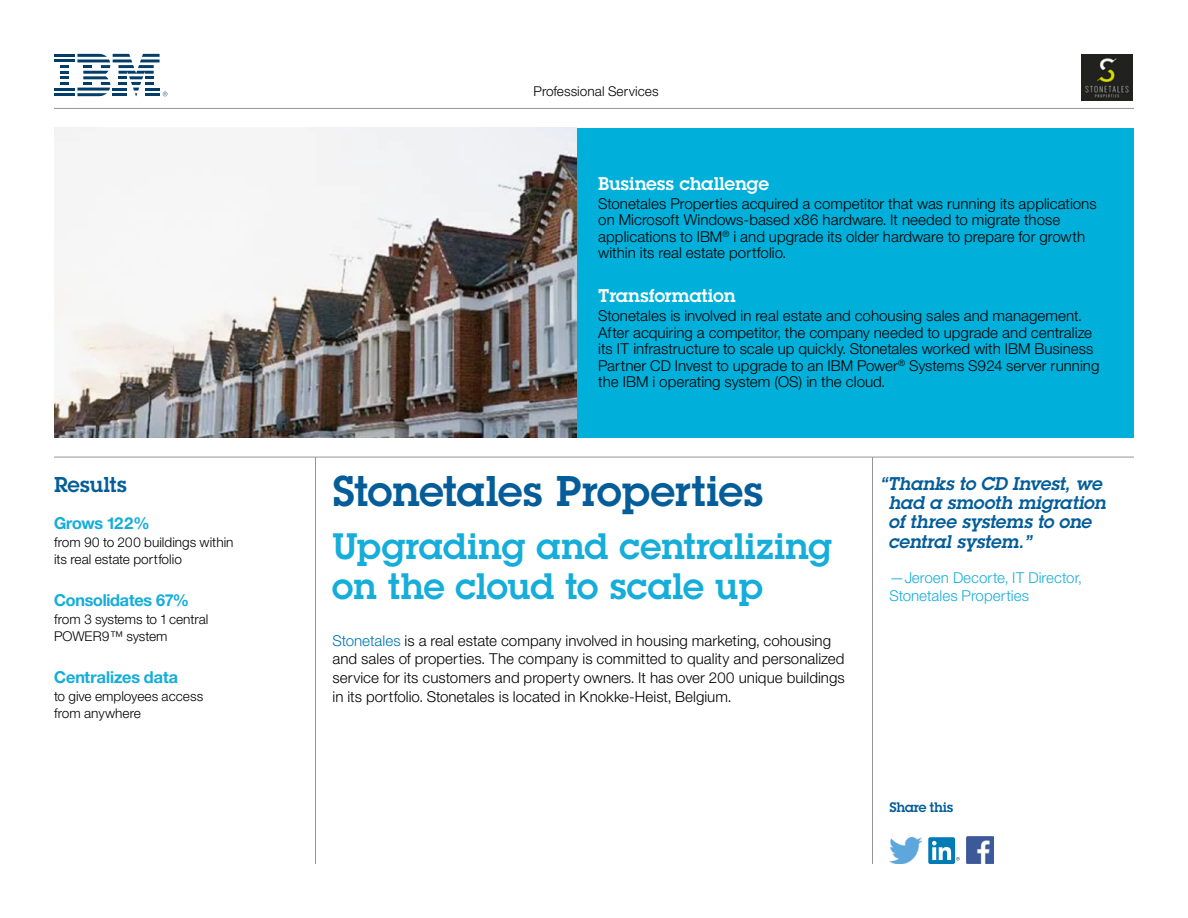
<style>
.page{position:relative;width:1188px;height:918px;background:#fff}
.page>*{position:absolute;margin:0;border:0;box-sizing:border-box;transform-origin:0 0}
.t1{font:42px "Lubalin Demifor IBM";color:#045d99}
.t2{font:36px/40.5px "Lubalin Demifor IBM";color:#15adda}
.t3{font:21px "Lubalin Demifor IBM";color:#045d99}
.t4{font:18px/19.5px "Lubalin Demi Italicfor IBM";color:#045d99}
.t5{font:18px "Lubalin Demifor IBM";color:#fff}
.t6{font:16.5px "Helv Neue Boldfor IBM";letter-spacing:-.005em;color:#15adda}
.t7{font:15px/16.5px "Helv Neue Lightfor IBM";color:#000}
.t8{font:15px/18px "Helv Neue Lightfor IBM";color:#15adda}
.t9{font:13.5px/17.2px "Helv Neue Lightfor IBM";color:#000}
.t10{font:13.5px "Lubalin Demifor IBM";letter-spacing:-.015em;color:#045d99}
.s1{color:#0075b2}
</style>
<div class="page">
<hr style="left:315px;top:457px;width:1px;height:407px;background:#949598">
<hr style="left:872px;top:457px;width:1px;height:407px;background:#949598">
<hr style="left:54px;top:108px;width:1080px;height:1px;background:#949598">
<hr style="left:54px;top:457px;width:1080px;height:1px;background:#949598">
<div style="left:577px;top:128px;width:557px;height:310px;background:#00b0da"></div>
<img style="left:54px;top:128px;width:523px;height:310px">
<img style="left:890px;top:838px;width:32px;height:26px">
<div style="left:928px;top:837px;width:27px;height:27px;background:#007bb6;border-radius:2px"></div>
<svg style="left:932px;top:841px;width:28px;height:20px"></svg>
<img style="left:966px;top:837px;width:27px;height:27px">
<hr style="left:54px;top:54px;width:21px;height:3px;background:#003d69">
<hr style="left:54px;top:59px;width:21px;height:3px;background:#003d69">
<hr style="left:54px;top:88px;width:21px;height:3px;background:#003d69">
<svg style="left:60px;top:65px;width:9px;height:20px"></svg>
<hr style="left:54px;top:93px;width:21px;height:3px;background:#003d69">
<svg style="left:77px;top:54px;width:90px;height:42px"></svg>
<img style="left:1082px;top:54px;width:51px;height:47px">
<h3 class="t3" style="left:54px;top:470px;width:74px">Results</h3>
<p class="t6" style="left:54px;top:513px;width:97px">Grows 122%</p>
<p class="t9" style="left:54px;top:533px;width:181px">from 90 to 200 buildings within its real estate portfolio</p>
<p class="t6" style="left:54px;top:590px;width:137px">Consolidates 67%</p>
<p class="t9" style="left:54px;top:610px;width:156px">from 3 systems to 1 central<br>POWER9™ system</p>
<p class="t6" style="left:54px;top:667px;width:126px">Centralizes data</p>
<p class="t9" style="left:54px;top:687px;width:151px">to give employees access from anywhere</p>
<p class="t9" style="left:534px;top:83px;width:127px">Professional Services</p>
<p class="t5" style="left:598px;top:172px;width:172px">Business challenge</p>
<p class="t7" style="left:598px;top:195px;width:500px">Stonetales Properties acquired a competitor that was running its applications on Microsoft Windows-based x86 hardware. It needed to migrate those applications to IBM<sup>®</sup> i and upgrade its older hardware to prepare for growth within its real estate portfolio.</p>
<p class="t5" style="left:598px;top:284px;width:139px">Transformation</p>
<p class="t7" style="left:598px;top:307px;width:503px">Stonetales is involved in real estate and cohousing sales and management.<br>After acquiring a competitor, the company needed to upgrade and centralize its IT infrastructure to scale up quickly. Stonetales worked with IBM Business Partner CD Invest to upgrade to an IBM Power<sup>®</sup> Systems S924 server running the IBM i operating system (OS) in the cloud.</p>
<h1 class="t1" style="left:333px;top:463px;width:432px">Stonetales Properties</h1>
<h2 class="t2" style="left:333px;top:525px;width:501px">Upgrading and centralizing on the cloud to scale up</h2>
<p class="t7" style="left:333px;top:631px;width:514px;line-height:18.8px"><span class="s1">Stonetales</span> is a real estate company involved in housing marketing, cohousing and sales of properties. The company is committed to quality and personalized service for its customers and property owners. It has over 200 unique buildings in its portfolio. Stonetales is located in Knokke-Heist, Belgium.</p>
<p class="t4" style="left:890px;top:473px;width:219px;text-indent:-8px">“Thanks to CD Invest, we had a smooth migration of three systems to one central system.”</p>
<p class="t8" style="left:890px;top:568px;width:194px">—Jeroen Decorte, IT Director,<br>Stonetales Properties</p>
<p class="t10" style="left:890px;top:798px;width:65px">Share this</p>
</div>
